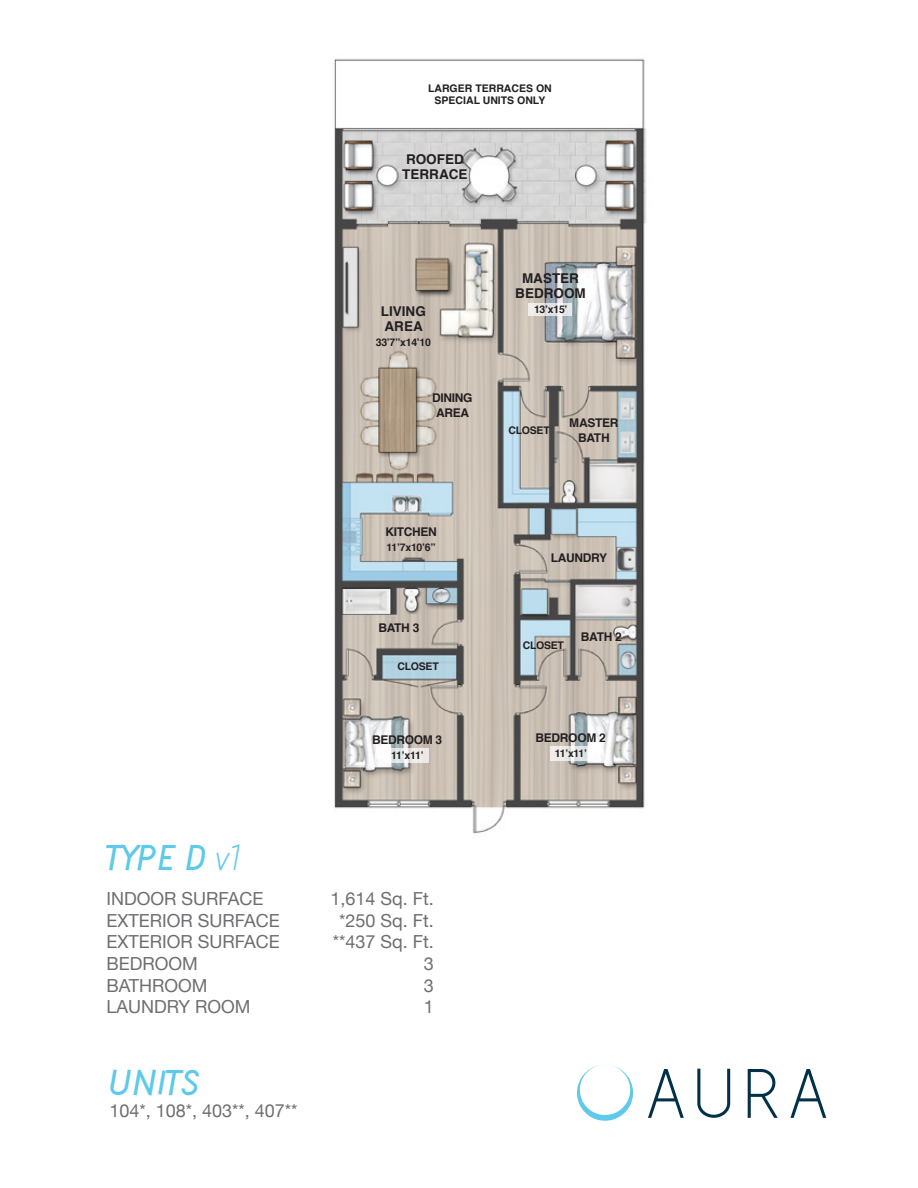
<style>
.page{position:relative;width:918px;height:1188px;background:#fff}
.page>*{position:absolute;margin:0;border:0;box-sizing:border-box;transform-origin:0 0}
.t1{font:italic 700 45px "Acid";color:#5ec9ea}
.t2{font:18px "Helvetica Neue";color:#6d6e71}
.t3{font:700 13.5px/15px "Helvetica";color:#231f20}
.t4{font:700 12px/15px "Helvetica";letter-spacing:-.025em;color:#231f20;text-align:center}
.t5{font:700 10.5px "Helvetica";letter-spacing:-.025em;color:#231f20}
.t6{font:700 10.5px/12px "Helvetica";color:#231f20;text-align:center}
.s1{font-weight:400}
</style>
<div class="page">
<img style="left:334px;top:58px;width:313px;height:776px">
<svg style="left:386px;top:748px;width:43px;height:15px"></svg>
<svg style="left:550px;top:746px;width:43px;height:15px"></svg>
<svg style="left:648px;top:1069px;width:36px;height:49px"></svg>
<svg style="left:697px;top:1069px;width:33px;height:49px"></svg>
<svg style="left:748px;top:1069px;width:30px;height:49px"></svg>
<svg style="left:790px;top:1069px;width:36px;height:49px"></svg>
<svg style="left:577px;top:1065px;width:56px;height:56px"></svg>
<svg style="left:529px;top:303px;width:43px;height:13px"></svg>
<p class="t6" style="left:428px;top:82px;width:125px">LARGER TERRACES ON<br>SPECIAL UNITS ONLY</p>
<p class="t3" style="left:402px;top:152px;width:67px">ROOFED<br>TERRACE</p>
<p class="t3" style="left:381px;top:304px;width:47px">LIVING<br>AREA</p>
<p class="t5" style="left:376px;top:333px;width:57px">33’7”x14’10</p>
<p class="t4" style="left:432px;top:391px;width:42px">DINING<br>AREA</p>
<p class="t4" style="left:385px;top:525px;width:53px">KITCHEN</p>
<p class="t5" style="left:387px;top:539px;width:51px">11’7x10’6”</p>
<p class="t4" style="left:378px;top:621px;width:42px">BATH 3</p>
<p class="t5" style="left:398px;top:658px;width:43px">CLOSET</p>
<h1 class="t1" style="left:107px;top:841px;width:136px">TYPE D <span class="s1">v1</span></h1>
<p class="t4" style="left:372px;top:732px;width:72px">BEDROOM 3</p>
<p class="t5" style="left:391px;top:747px;width:34px">11’x11’</p>
<p class="t2" style="left:106px;top:886px;width:159px">INDOOR SURFACE</p>
<p class="t2" style="left:330px;top:886px;width:105px">1,614 Sq. Ft.</p>
<p class="t2" style="left:106px;top:907px;width:175px">EXTERIOR SURFACE</p>
<p class="t2" style="left:339px;top:907px;width:96px">*250 Sq. Ft.</p>
<p class="t2" style="left:106px;top:929px;width:175px">EXTERIOR SURFACE</p>
<p class="t2" style="left:333px;top:929px;width:103px">**437 Sq. Ft.</p>
<p class="t2" style="left:106px;top:951px;width:93px">BEDROOM</p>
<p class="t2" style="left:424px;top:951px;width:12px">3</p>
<p class="t2" style="left:106px;top:972px;width:103px">BATHROOM</p>
<p class="t2" style="left:424px;top:972px;width:12px">3</p>
<p class="t2" style="left:106px;top:994px;width:146px">LAUNDRY ROOM</p>
<p class="t2" style="left:424px;top:994px;width:12px">1</p>
<h1 class="t1" style="left:109px;top:1067px;width:93px">UNITS</h1>
<p class="t2" style="left:110px;top:1098px;width:190px">104*, 108*, 403**, 407**</p>
<p class="t3" style="left:515px;top:271px;width:72px;text-align:center">MASTER<br>BEDROOM</p>
<p class="t5" style="left:534px;top:301px;width:35px">13’x15’</p>
<p class="t5" style="left:509px;top:422px;width:43px">CLOSET</p>
<p class="t4" style="left:569px;top:415px;width:51px">MASTER<br>BATH</p>
<p class="t4" style="left:551px;top:550px;width:58px">LAUNDRY</p>
<p class="t5" style="left:523px;top:637px;width:43px">CLOSET</p>
<p class="t4" style="left:581px;top:629px;width:42px">BATH 2</p>
<p class="t4" style="left:536px;top:731px;width:72px">BEDROOM 2</p>
<p class="t5" style="left:555px;top:745px;width:34px">11’x11’</p>
</div>
